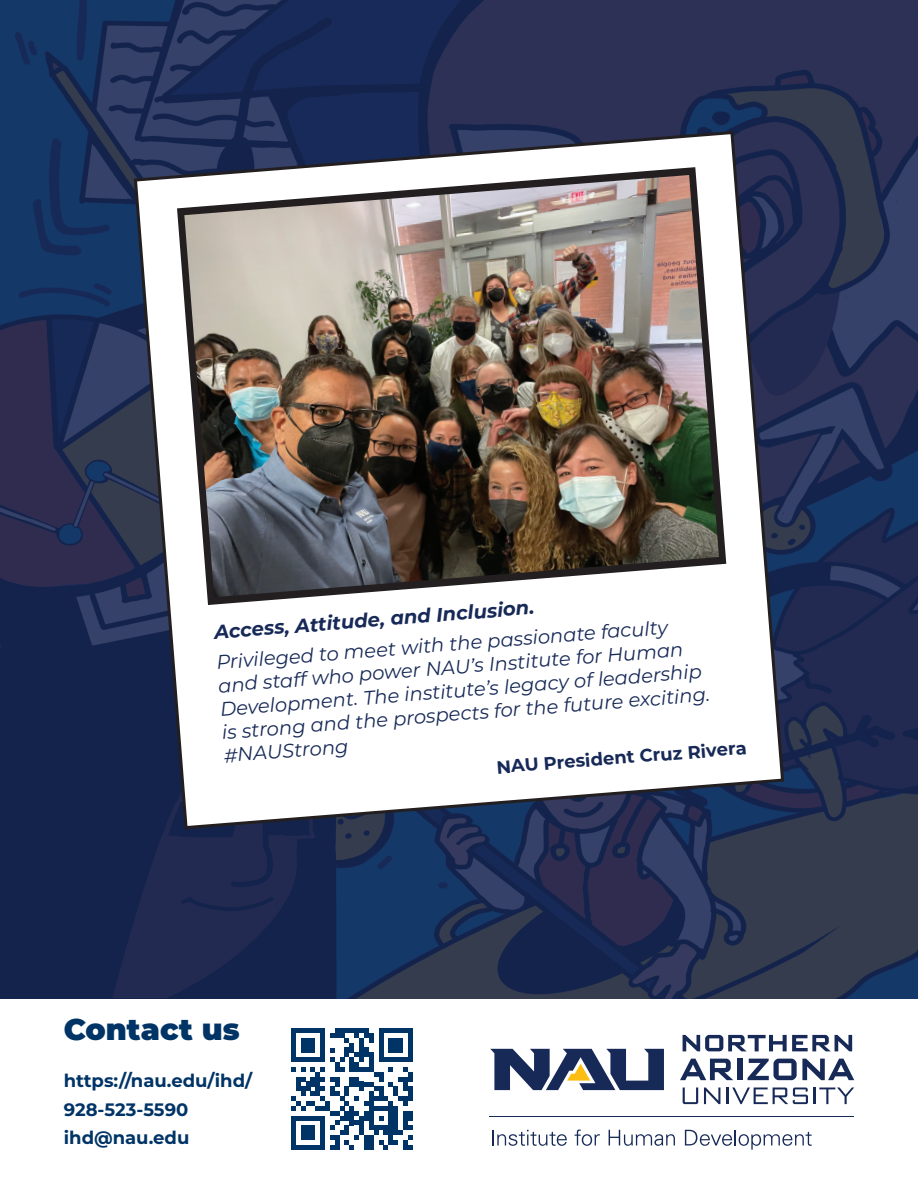
<style>
.page{position:relative;width:918px;height:1188px;background:#fff}
.page>*{position:absolute;margin:0;border:0;box-sizing:border-box;transform-origin:0 0}
.t1{font:900 30px "Montserrat";color:#003466}
.t2{font:italic 19.5px/23.4px "Montserrat";color:#172957}
.t3{font:700 18px "Montserrat";color:#003466}
.t4{font:700 18px "Montserrat";color:#172957}
.s1{font-weight:700}
</style>
<div class="page">
<img style="left:0;top:0;width:918px;height:999px">
<svg style="left:291px;top:1028px;width:122px;height:122px"></svg>
<svg style="left:132px;top:129px;width:654px;height:702px"></svg>
<svg style="left:177px;top:167px;width:549px;height:438px"></svg>
<img style="left:184px;top:175px;width:535px;height:422px">
<hr style="left:490px;top:1116px;width:364px;height:1px;background:#172957">
<svg style="left:683px;top:1035px;width:169px;height:16px"></svg>
<svg style="left:680px;top:1059px;width:53px;height:21px"></svg>
<div style="left:738px;top:1059px;width:5px;height:21px;background:#172957"></div>
<svg style="left:748px;top:1059px;width:106px;height:21px"></svg>
<svg style="left:683px;top:1088px;width:15px;height:16px"></svg>
<svg style="left:704px;top:1088px;width:16px;height:16px"></svg>
<svg style="left:727px;top:1088px;width:81px;height:16px"></svg>
<svg style="left:814px;top:1088px;width:40px;height:16px"></svg>
<svg style="left:490px;top:1049px;width:174px;height:41px"></svg>
<svg style="left:492px;top:1130px;width:75px;height:16px"></svg>
<svg style="left:575px;top:1130px;width:25px;height:16px"></svg>
<svg style="left:609px;top:1130px;width:66px;height:16px"></svg>
<svg style="left:685px;top:1130px;width:127px;height:20px"></svg>
<p class="t2" style="left:213px;top:618px;width:454px;line-height:30.8px;rotate:-5deg"><span class="s1">Access, Attitude, and Inclusion.<br></span>Privileged to meet with the passionate faculty</p>
<p class="t2" style="left:217px;top:675px;width:491px;rotate:-5deg">and staff who power NAU’s Institute for Human<br>Development. The institute’s legacy of leadership is strong and the prospects for the future exciting.</p>
<p class="t2" style="left:223px;top:744px;width:126px;rotate:-5deg">#NAUStrong</p>
<p class="t4" style="left:496px;top:753px;width:252px;rotate:-4deg">NAU President Cruz Rivera</p>
<h1 class="t1" style="left:64px;top:1007px;width:177px">Contact us</h1>
<p class="t3" style="left:64px;top:1068px;width:190px">https://nau.edu/ihd/</p>
<p class="t3" style="left:64px;top:1096px;width:126px">928-523-5590</p>
<p class="t3" style="left:64px;top:1124px;width:127px">ihd@nau.edu</p>
</div>
